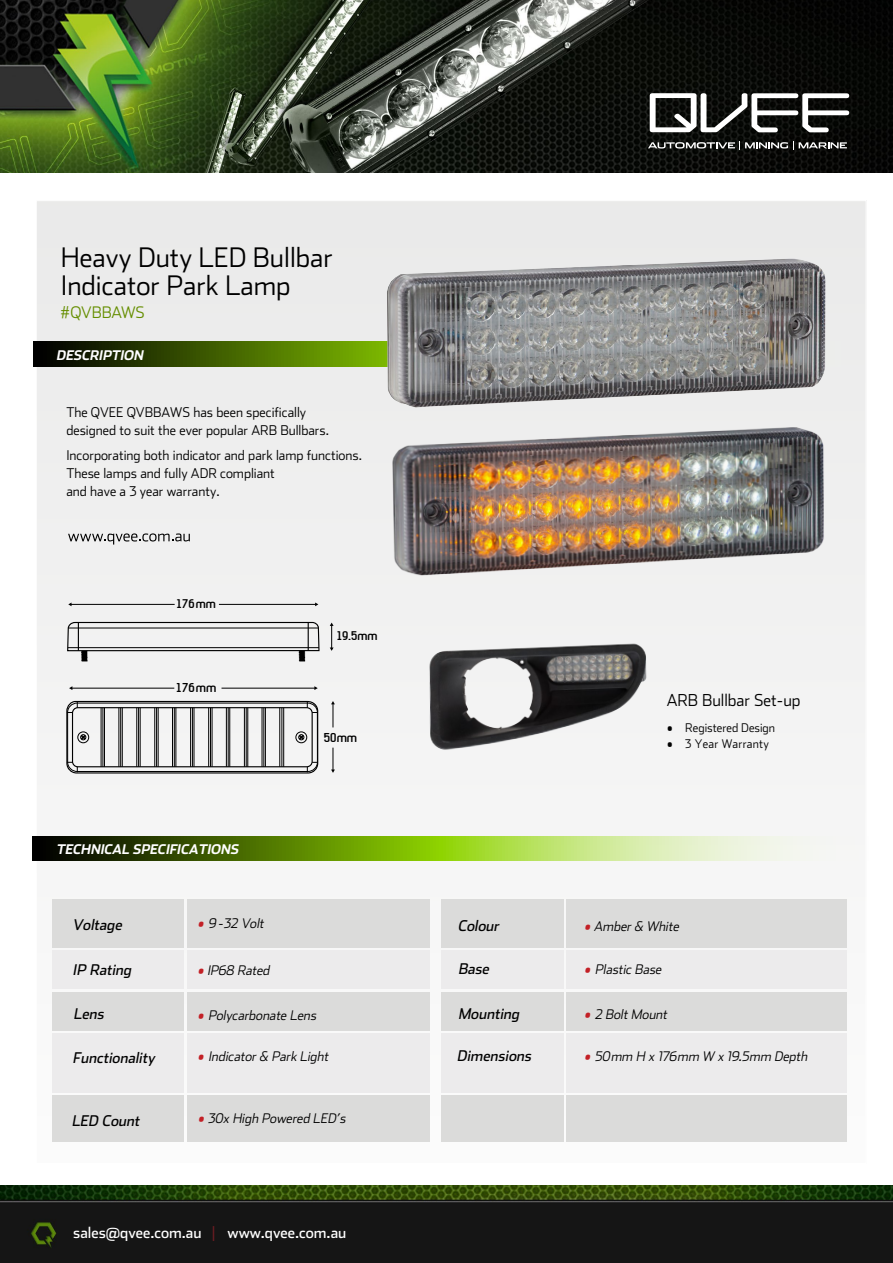
<style>
.page{position:relative;width:893px;height:1263px;background:#fff}
.page>*{position:absolute;margin:0;border:0;box-sizing:border-box;transform-origin:0 0}
.t1{font:300 27px/28.2px "Stainless";color:#000}
.t2{font:300 16.5px "Stainless";color:#010101}
.t3{font:300 15.9px "Stainless";letter-spacing:-.01em;color:#658e00}
.t4{font:15px "Stainless";color:#fff}
.t5{font:italic 14.7px "Stainless";color:#010101}
.t6{font:300 13.5px/18px "Stainless";color:#010101}
.t7{font:italic 300 13.35px "Stainless";color:#010101}
.t8{font:italic 700 13.35px "Stainless";color:#fff}
.t9{font:700 12.3px "Beta Sans";letter-spacing:-.065em;color:#000}
.t10{font:700 12.15px "Beta Sans";letter-spacing:-.065em;color:#000}
.t11{font:300 12px "Stainless";color:#010101}
.t12{font:300 12px "Stainless";letter-spacing:.02em;color:#010101}
.s1{font-weight:400;color:#c32026}
.s2{font-weight:400}
.s3{color:#6f1d23}
</style>
<div class="page">
<div style="left:36px;top:201px;width:830px;height:962px;background:#f4f4f4"></div>
<svg style="left:33px;top:342px;width:251px;height:24px;background:#2a3e00"></svg>
<svg style="left:33px;top:836px;width:741px;height:25px;background:#81a13f"></svg>
<svg style="left:68px;top:533px;width:122px;height:11px"></svg>
<div style="left:53px;top:899px;width:131px;height:48px;background:#dbdbda"></div>
<div style="left:187px;top:899px;width:243px;height:48px;background:#dbdbda"></div>
<div style="left:53px;top:950px;width:131px;height:39px;background:#ecebec"></div>
<div style="left:187px;top:950px;width:243px;height:39px;background:#ecebec"></div>
<div style="left:53px;top:992px;width:131px;height:39px;background:#dbdbda"></div>
<div style="left:187px;top:992px;width:243px;height:39px;background:#dbdbda"></div>
<div style="left:53px;top:1033px;width:131px;height:60px;background:#ecebec"></div>
<div style="left:187px;top:1033px;width:243px;height:60px;background:#ecebec"></div>
<div style="left:53px;top:1096px;width:131px;height:46px;background:#dbdbda"></div>
<div style="left:187px;top:1096px;width:243px;height:46px;background:#dbdbda"></div>
<div style="left:441px;top:899px;width:122px;height:48px;background:#dbdbda"></div>
<div style="left:567px;top:899px;width:280px;height:48px;background:#dbdbda"></div>
<div style="left:441px;top:950px;width:122px;height:39px;background:#ecebec"></div>
<div style="left:567px;top:950px;width:280px;height:39px;background:#ecebec"></div>
<div style="left:441px;top:992px;width:122px;height:39px;background:#dbdbda"></div>
<div style="left:567px;top:992px;width:280px;height:39px;background:#dbdbda"></div>
<div style="left:441px;top:1033px;width:122px;height:60px;background:#ecebec"></div>
<div style="left:567px;top:1033px;width:280px;height:60px;background:#ecebec"></div>
<div style="left:441px;top:1096px;width:122px;height:46px;background:#dbdbda"></div>
<div style="left:567px;top:1096px;width:280px;height:46px;background:#dbdbda"></div>
<img style="left:0;top:1186px;width:893px;height:77px">
<img style="left:0;top:0;width:892px;height:173px">
<svg style="left:650px;top:93px;width:199px;height:16px"></svg>
<img style="left:284px;top:109px;width:609px;height:258px">
<img style="left:294px;top:276px;width:599px;height:412px">
<hr style="left:71px;top:604px;width:104px;height:1px;background:#000">
<hr style="left:219px;top:604px;width:97px;height:1px;background:#000">
<svg style="left:315px;top:602px;width:3px;height:4px"></svg>
<svg style="left:67px;top:621px;width:253px;height:40px"></svg>
<hr style="left:72px;top:688px;width:102px;height:1px;background:#000">
<hr style="left:221px;top:688px;width:94px;height:1px;background:#000">
<svg style="left:314px;top:686px;width:4px;height:4px"></svg>
<svg style="left:331px;top:701px;width:4px;height:26px"></svg>
<svg style="left:330px;top:623px;width:4px;height:28px"></svg>
<svg style="left:331px;top:748px;width:4px;height:25px"></svg>
<svg style="left:66px;top:700px;width:253px;height:74px"></svg>
<img style="left:387px;top:595px;width:300px;height:155px">
<h1 class="t1" style="left:61px;top:243px;width:273px">Heavy Duty LED Bullbar<br>Indicator Park Lamp</h1>
<p class="t3" style="left:61px;top:303px;width:86px">#QVBBAWS</p>
<p class="t8" style="left:56px;top:347px;width:91px">DESCRIPTION</p>
<p class="t6" style="left:66px;top:403px;width:264px">The QVEE QVBBAWS has been specifically designed to suit the ever popular ARB Bullbars.</p>
<p class="t6" style="left:66px;top:446px;width:297px">Incorporating both indicator and park lamp functions.<br>These lamps and fully ADR compliant<br>and have a 3 year warranty.</p>
<p class="t10" style="left:176px;top:597px;width:42px">176mm</p>
<p class="t9" style="left:176px;top:680px;width:43px">176mm</p>
<p class="t8" style="left:56px;top:841px;width:186px">TECHNICAL SPECIFICATIONS</p>
<p class="t5" style="left:73px;top:916px;width:54px">Voltage</p>
<p class="t7" style="left:198px;top:916px;width:71px"><span class="s1">•</span> 9 -32 Volt</p>
<p class="t5" style="left:73px;top:961px;width:63px">IP Rating</p>
<p class="t7" style="left:198px;top:962px;width:76px"><span class="s1">•</span> IP68 Rated</p>
<p class="t10" style="left:336px;top:629px;width:43px">19.5mm</p>
<p class="t9" style="left:323px;top:730px;width:36px">50mm</p>
<p class="t2" style="left:667px;top:690px;width:135px">ARB Bullbar Set-up</p>
<p class="t11" style="left:667px;top:720px;width:109px"><span class="s2">•</span> Registered Design</p>
<p class="t12" style="left:667px;top:737px;width:103px"><span class="s2">•</span> 3 Year Warranty</p>
<p class="t5" style="left:458px;top:917px;width:46px">Colour</p>
<p class="t7" style="left:584px;top:918px;width:99px"><span class="s1">•</span> Amber&amp; White</p>
<p class="t5" style="left:458px;top:960px;width:35px">Base</p>
<p class="t7" style="left:584px;top:961px;width:81px"><span class="s1">•</span> Plastic Base</p>
<p class="t5" style="left:73px;top:1004px;width:35px">Lens</p>
<p class="t7" style="left:198px;top:1007px;width:123px"><span class="s1">•</span> Polycarbonate Lens</p>
<p class="t5" style="left:458px;top:1005px;width:66px">Mounting</p>
<p class="t7" style="left:584px;top:1006px;width:87px"><span class="s1">•</span> 2 BoltMount</p>
<p class="t5" style="left:73px;top:1048px;width:87px">Functionality</p>
<p class="t7" style="left:198px;top:1048px;width:135px"><span class="s1">•</span> Indicator&amp; Park Light</p>
<p class="t5" style="left:72px;top:1112px;width:72px">LED Count</p>
<p class="t7" style="left:198px;top:1111px;width:152px"><span class="s1">•</span> 30x High Powered LED’s</p>
<p class="t4" style="left:73px;top:1223px;width:275px">sales@qvee.com.au <span class="s3">|</span> www.qvee.com.au</p>
<p class="t5" style="left:457px;top:1047px;width:79px">Dimensions</p>
<p class="t7" style="left:584px;top:1048px;width:227px"><span class="s1">•</span> 50mm H x 176mm W x 19.5mm Depth</p>
</div>
